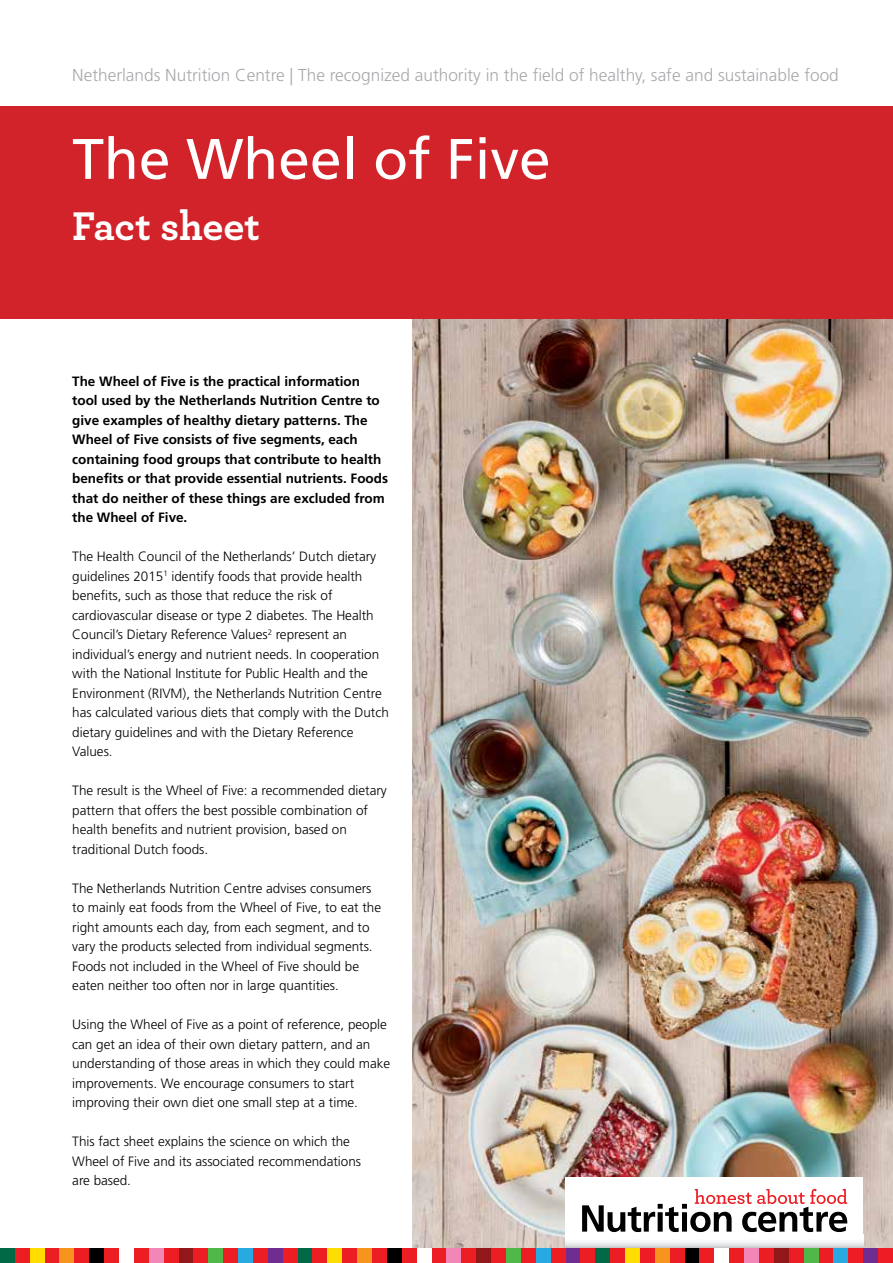
<style>
.page{position:relative;width:893px;height:1263px;background:#fff}
.page>*{position:absolute;margin:0;border:0;box-sizing:border-box;transform-origin:0 0}
.t1{font:57px "Frutiger";color:#fff}
.t2{font:700 42px "Archer";letter-spacing:-.005em;color:#fff}
.t3{font:300 17.25px "Frutiger";color:#a7a9ac}
.t4{font:300 13.5px/19.5px "Frutiger";color:#000}
.t5{font:700 13.5px/19.5px "Frutiger";color:#000}
</style>
<div class="page">
<img style="left:412px;top:319px;width:481px;height:929px">
<div style="left:566px;top:1178px;width:297px;height:71px;background:#fff"></div>
<svg style="left:566px;top:1242px;width:297px;height:6px"></svg>
<svg style="left:582px;top:1189px;width:265px;height:43px"></svg>
<div style="left:0;top:1248px;width:15px;height:15px;background:#016945"></div>
<div style="left:15px;top:1248px;width:15px;height:15px;background:#ed1d24"></div>
<div style="left:30px;top:1248px;width:15px;height:15px;background:#fd0"></div>
<div style="left:45px;top:1248px;width:15px;height:15px;background:#ed1d24"></div>
<div style="left:60px;top:1248px;width:14px;height:15px;background:#f7941e"></div>
<div style="left:74px;top:1248px;width:15px;height:15px;background:#ed1d24"></div>
<div style="left:89px;top:1248px;width:15px;height:15px;background:#000"></div>
<div style="left:104px;top:1248px;width:15px;height:15px;background:#ed1d24"></div>
<div style="left:134px;top:1248px;width:15px;height:15px;background:#ed1d24"></div>
<div style="left:149px;top:1248px;width:15px;height:15px;background:#f287b7"></div>
<div style="left:164px;top:1248px;width:15px;height:15px;background:#ed1d24"></div>
<div style="left:179px;top:1248px;width:14px;height:15px;background:#90181b"></div>
<div style="left:193px;top:1248px;width:15px;height:15px;background:#ed1d24"></div>
<div style="left:208px;top:1248px;width:15px;height:15px;background:#50b848"></div>
<div style="left:223px;top:1248px;width:15px;height:15px;background:#ed1d24"></div>
<div style="left:238px;top:1248px;width:15px;height:15px;background:#27aae1"></div>
<div style="left:253px;top:1248px;width:15px;height:15px;background:#ed1d24"></div>
<div style="left:268px;top:1248px;width:15px;height:15px;background:#6f2c91"></div>
<div style="left:283px;top:1248px;width:15px;height:15px;background:#ed1d24"></div>
<div style="left:298px;top:1248px;width:15px;height:15px;background:#016945"></div>
<div style="left:313px;top:1248px;width:14px;height:15px;background:#ed1d24"></div>
<div style="left:327px;top:1248px;width:15px;height:15px;background:#fd0"></div>
<div style="left:342px;top:1248px;width:15px;height:15px;background:#ed1d24"></div>
<div style="left:357px;top:1248px;width:15px;height:15px;background:#f7941e"></div>
<div style="left:372px;top:1248px;width:15px;height:15px;background:#ed1d24"></div>
<div style="left:387px;top:1248px;width:15px;height:15px;background:#000"></div>
<div style="left:402px;top:1248px;width:15px;height:15px;background:#ed1d24"></div>
<div style="left:432px;top:1248px;width:14px;height:15px;background:#ed1d24"></div>
<div style="left:446px;top:1248px;width:15px;height:15px;background:#f287b7"></div>
<div style="left:461px;top:1248px;width:15px;height:15px;background:#ed1d24"></div>
<div style="left:476px;top:1248px;width:15px;height:15px;background:#90181b"></div>
<div style="left:491px;top:1248px;width:15px;height:15px;background:#ed1d24"></div>
<div style="left:506px;top:1248px;width:15px;height:15px;background:#50b848"></div>
<div style="left:521px;top:1248px;width:15px;height:15px;background:#ed1d24"></div>
<div style="left:536px;top:1248px;width:15px;height:15px;background:#27aae1"></div>
<div style="left:551px;top:1248px;width:15px;height:15px;background:#ed1d24"></div>
<div style="left:566px;top:1248px;width:14px;height:15px;background:#6f2c91"></div>
<div style="left:580px;top:1248px;width:15px;height:15px;background:#ed1d24"></div>
<div style="left:595px;top:1248px;width:15px;height:15px;background:#016945"></div>
<div style="left:610px;top:1248px;width:15px;height:15px;background:#ed1d24"></div>
<div style="left:625px;top:1248px;width:15px;height:15px;background:#fd0"></div>
<div style="left:640px;top:1248px;width:15px;height:15px;background:#ed1d24"></div>
<div style="left:655px;top:1248px;width:15px;height:15px;background:#f7941e"></div>
<div style="left:670px;top:1248px;width:15px;height:15px;background:#ed1d24"></div>
<div style="left:685px;top:1248px;width:14px;height:15px;background:#000"></div>
<div style="left:699px;top:1248px;width:15px;height:15px;background:#ed1d24"></div>
<div style="left:729px;top:1248px;width:15px;height:15px;background:#ed1d24"></div>
<div style="left:744px;top:1248px;width:15px;height:15px;background:#f287b7"></div>
<div style="left:759px;top:1248px;width:15px;height:15px;background:#ed1d24"></div>
<div style="left:774px;top:1248px;width:15px;height:15px;background:#90181b"></div>
<div style="left:789px;top:1248px;width:15px;height:15px;background:#ed1d24"></div>
<div style="left:804px;top:1248px;width:14px;height:15px;background:#50b848"></div>
<div style="left:818px;top:1248px;width:15px;height:15px;background:#ed1d24"></div>
<div style="left:833px;top:1248px;width:15px;height:15px;background:#27aae1"></div>
<div style="left:848px;top:1248px;width:15px;height:15px;background:#ed1d24"></div>
<div style="left:863px;top:1248px;width:15px;height:15px;background:#6f2c91"></div>
<div style="left:878px;top:1248px;width:15px;height:15px;background:#ed1d24"></div>
<div style="left:0;top:106px;width:893px;height:213px;background:#d2232a"></div>
<p class="t3" style="left:72px;top:65px;width:768px">Netherlands Nutrition Centre | The recognized authority in the field of healthy, safe and sustainable food</p>
<h1 class="t1" style="left:72px;top:126px;width:480px">The Wheel of Five</h1>
<h2 class="t2" style="left:72px;top:192px;width:189px">Fact sheet</h2>
<p class="t5" style="left:72px;top:371px;width:317px">The Wheel of Five is the practical information tool used by the Netherlands Nutrition Centre to give examples of healthy dietary patterns. The Wheel of Five consists of five segments, each containing food groups that contribute to health benefits or that provide essential nutrients. Foods that do neither of these things are excluded from the Wheel of Five.</p>
<p class="t4" style="left:72px;top:547px;width:318px">The Health Council of the Netherlands’ Dutch dietary guidelines 2015<sup>1</sup> identify foods that provide health benefits, such as those that reduce the risk of cardiovascular disease or type 2 diabetes. The Health Council’s Dietary Reference Values<sup>2</sup> represent an individual’s energy and nutrient needs. In cooperation with the National Institute for Public Health and the Environment (RIVM), the Netherlands Nutrition Centre has calculated various diets that comply with the Dutch dietary guidelines and with the Dietary Reference Values.</p>
<p class="t4" style="left:72px;top:781px;width:316px">The result is the Wheel of Five: a recommended dietary pattern that offers the best possible combination of health benefits and nutrient provision, based on traditional Dutch foods.</p>
<p class="t4" style="left:72px;top:878px;width:310px">The Netherlands Nutrition Centre advises consumers to mainly eat foods from the Wheel of Five, to eat the right amounts each day, from each segment, and to vary the products selected from individual segments.<br>Foods not included in the Wheel of Five should be eaten neither too often nor in large quantities.</p>
<p class="t4" style="left:72px;top:1015px;width:319px">Using the Wheel of Five as a point of reference, people can get an idea of their own dietary pattern, and an understanding of those areas in which they could make improvements. We encourage consumers to start improving their own diet one small step at a time.</p>
<p class="t4" style="left:72px;top:1132px;width:290px">This fact sheet explains the science on which the<br>Wheel of Five and its associated recommendations are based.</p>
</div>
